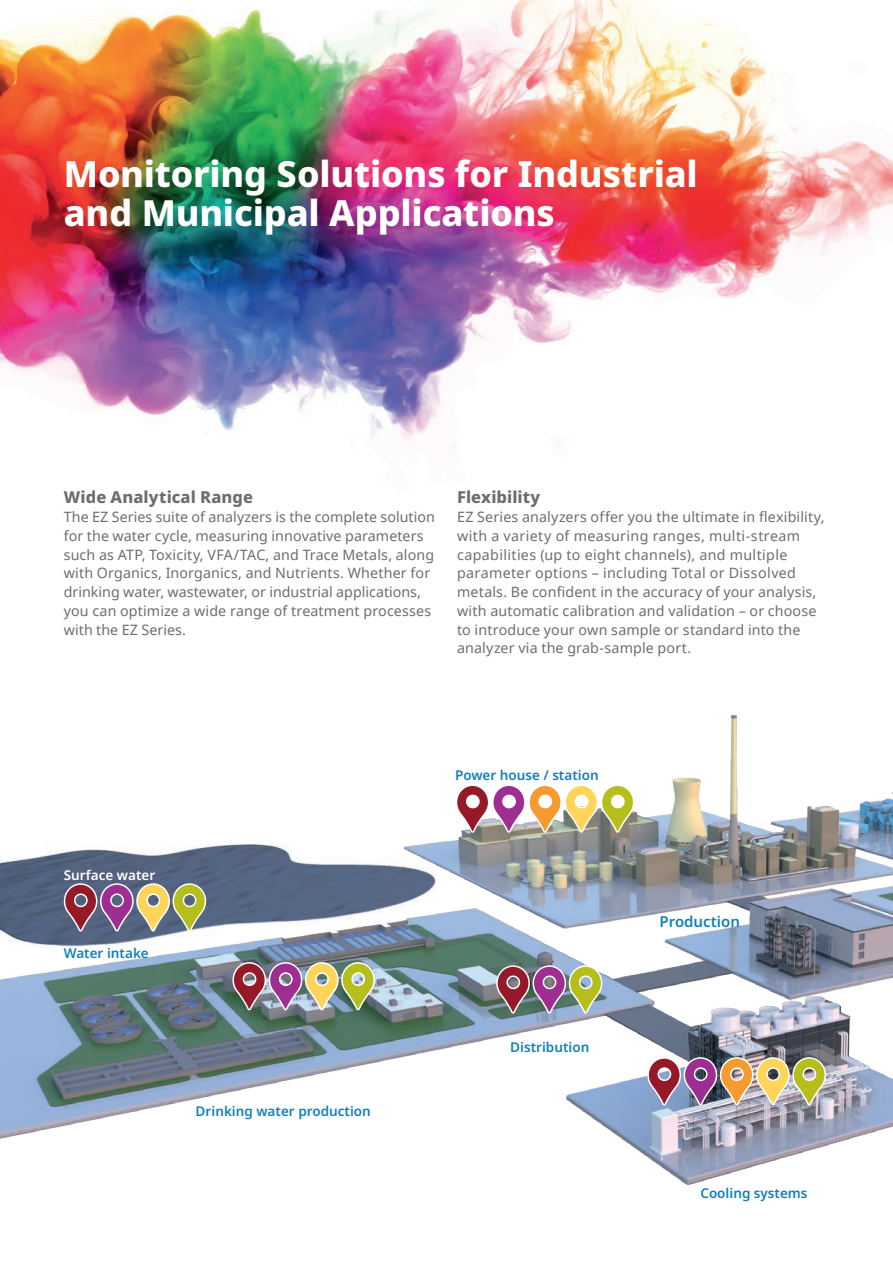
<style>
.page{position:relative;width:893px;height:1263px;background:#fff}
.page>*{position:absolute;margin:0;border:0;box-sizing:border-box;transform-origin:0 0}
.t1{font:800 36px/39px "Noto Sans";letter-spacing:-.005em;color:#fff}
.t2{font:800 16.5px "Noto Sans";letter-spacing:.005em;color:#6c6d70}
.t3{font:600 15px "Noto Sans";color:#147fb7}
.t4{font:14.25px/18.8px "Noto Sans";letter-spacing:.01em;color:#6c6d70}
.t5{font:600 13.5px "Noto Sans";color:#147fb7}
.t6{font:600 13.5px "Noto Sans";color:#fff}
</style>
<div class="page">
<img style="left:0;top:715px;width:893px;height:470px">
<img style="left:0;top:0;width:893px;height:448px">
<img style="left:647px;top:1056px;width:180px;height:50px">
<svg style="left:63px;top:882px;width:144px;height:50px;background:#96817b"></svg>
<img style="left:232px;top:961px;width:144px;height:50px">
<img style="left:495px;top:964px;width:108px;height:50px">
<svg style="left:455px;top:784px;width:180px;height:50px"></svg>
<h1 class="t1" style="left:64px;top:155px;width:636px">Monitoring Solutions for Industrial and Municipal Applications</h1>
<p class="t2" style="left:64px;top:485px;width:191px">Wide Analytical Range</p>
<p class="t4" style="left:64px;top:507px;width:373px">The EZ Series suite of analyzers is the complete solution for the water cycle, measuring innovative parameters such as ATP, Toxicity, VFA/TAC, and Trace Metals, along with Organics, Inorganics, and Nutrients. Whether for drinking water, wastewater, or industrial applications, you can optimize a wide range of treatment processes with the EZ Series.</p>
<p class="t2" style="left:457px;top:485px;width:85px">Flexibility</p>
<p class="t4" style="left:457px;top:507px;width:369px">EZ Series analyzers offer you the ultimate in flexibility, with a variety of measuring ranges, multi-stream capabilities (up to eight channels), and multiple parameter options – including Total or Dissolved metals. Be confident in the accuracy of your analysis, with automatic calibration and validation – or choose to introduce your own sample or standard into the analyzer via the grab-sample port.</p>
<p class="t6" style="left:64px;top:866px;width:93px">Surface water</p>
<p class="t5" style="left:64px;top:943px;width:87px">Water intake</p>
<p class="t5" style="left:196px;top:1101px;width:177px">Drinking water production</p>
<p class="t5" style="left:455px;top:766px;width:145px">Power house / station</p>
<p class="t5" style="left:510px;top:1038px;width:81px">Distribution</p>
<p class="t3" style="left:659px;top:911px;width:82px">Production</p>
<p class="t5" style="left:700px;top:1183px;width:109px">Cooling systems</p>
</div>
